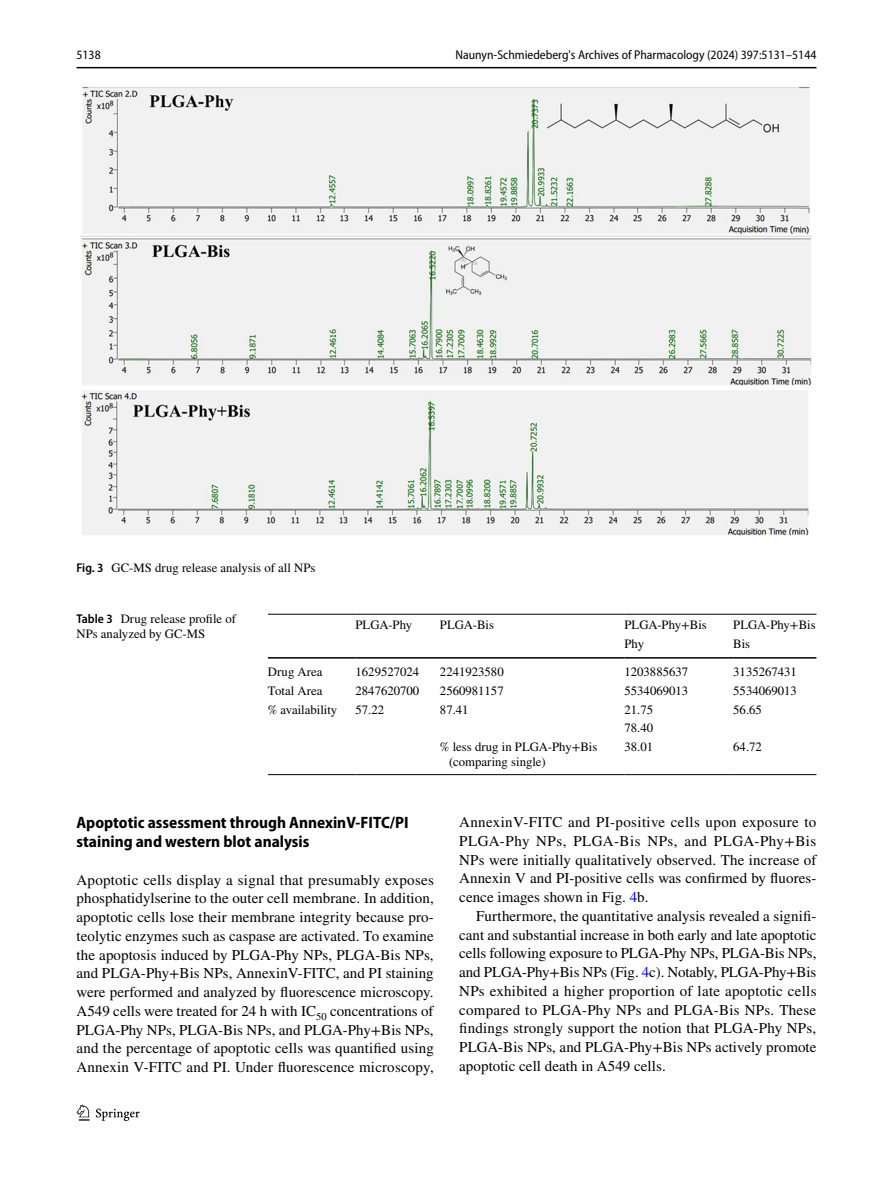
<style>
.page{position:relative;width:893px;height:1187px;background:#fff}
.page>*{position:absolute;margin:0;border:0;box-sizing:border-box;transform-origin:0 0}
.t1{font:700 semi-condensed 16.5px/18.8px "Myriad Pro";color:#000}
.t2{font:15px/18.8px "STIX";letter-spacing:.005em;color:#000;text-align:justify}
.t3{font:12.75px/15px "STIX";color:#000}
.t4{font:semi-condensed 12.75px "Myriad Pro";color:#000}
.s1{font-family:"Myriad Pro";font-weight:600;font-stretch:semi-condensed}
.s2{color:#00f}
</style>
<div class="page">
<hr style="left:77px;top:67px;width:739px;height:1px;background:#000">
<svg style="left:77px;top:1104px;width:12px;height:16px"></svg>
<svg style="left:96px;top:1108px;width:44px;height:12px"></svg>
<img style="left:81px;top:87px;width:731px;height:449px">
<hr style="left:268px;top:613px;width:87px;height:1px;background:#000">
<hr style="left:268px;top:657px;width:87px;height:1px;background:#000">
<hr style="left:356px;top:613px;width:84px;height:1px;background:#000">
<hr style="left:356px;top:657px;width:84px;height:1px;background:#000">
<hr style="left:440px;top:613px;width:184px;height:1px;background:#000">
<hr style="left:440px;top:657px;width:184px;height:1px;background:#000">
<hr style="left:624px;top:613px;width:109px;height:1px;background:#000">
<hr style="left:733px;top:613px;width:83px;height:1px;background:#000">
<hr style="left:624px;top:657px;width:109px;height:1px;background:#000">
<hr style="left:733px;top:657px;width:83px;height:1px;background:#000">
<hr style="left:268px;top:774px;width:87px;height:1px;background:#000">
<hr style="left:356px;top:774px;width:84px;height:1px;background:#000">
<hr style="left:440px;top:774px;width:184px;height:1px;background:#000">
<hr style="left:624px;top:774px;width:109px;height:1px;background:#000">
<hr style="left:733px;top:774px;width:83px;height:1px;background:#000">
<p class="t4" style="left:77px;top:48px;width:26px">5138</p>
<p class="t4" style="left:455px;top:48px;width:362px">Naunyn-Schmiedeberg's Archives of Pharmacology (2024) 397:5131–5144</p>
<p class="t3" style="left:77px;top:561px;width:240px"><span class="s1">Fig. 3</span> GC-MS drug release analysis of all NPs</p>
<p class="t3" style="left:77px;top:612px;width:161px"><span class="s1">Table 3</span> Drug release profile of<br>NPs analyzed by GC-MS</p>
<p class="t3" style="left:356px;top:618px;width:58px">PLGA-Phy</p>
<p class="t3" style="left:440px;top:618px;width:56px">PLGA-Bis</p>
<p class="t3" style="left:624px;top:618px;width:84px">PLGA-Phy+Bis</p>
<p class="t3" style="left:733px;top:618px;width:84px">PLGA-Phy+Bis</p>
<p class="t3" style="left:624px;top:637px;width:21px">Phy</p>
<p class="t3" style="left:733px;top:637px;width:19px">Bis</p>
<p class="t3" style="left:268px;top:665px;width:56px">Drug Area</p>
<p class="t3" style="left:356px;top:665px;width:65px">1629527024</p>
<p class="t3" style="left:440px;top:665px;width:65px">2241923580</p>
<p class="t3" style="left:624px;top:665px;width:65px">1203885637</p>
<p class="t3" style="left:733px;top:665px;width:65px">3135267431</p>
<p class="t3" style="left:268px;top:684px;width:56px">Total Area</p>
<p class="t3" style="left:356px;top:684px;width:65px">2847620700</p>
<p class="t3" style="left:440px;top:684px;width:65px">2560981157</p>
<p class="t3" style="left:624px;top:684px;width:65px">5534069013</p>
<p class="t3" style="left:733px;top:684px;width:65px">5534069013</p>
<p class="t3" style="left:268px;top:702px;width:71px">% availability</p>
<p class="t3" style="left:356px;top:702px;width:30px">57.22</p>
<p class="t3" style="left:440px;top:702px;width:30px">87.41</p>
<p class="t3" style="left:624px;top:702px;width:30px">21.75</p>
<p class="t3" style="left:733px;top:702px;width:30px">56.65</p>
<p class="t3" style="left:624px;top:721px;width:30px">78.40</p>
<p class="t3" style="left:449px;top:740px;width:150px;text-indent:-9px">% less drug in PLGA-Phy+Bis (comparing single)</p>
<p class="t3" style="left:624px;top:740px;width:30px">38.01</p>
<p class="t3" style="left:733px;top:740px;width:30px">64.72</p>
<p class="t1" style="left:77px;top:813px;width:334px">Apoptotic assessment through AnnexinV‑FITC/PI staining and western blot analysis</p>
<p class="t2" style="left:77px;top:871px;width:359px">Apoptotic cells display a signal that presumably exposes phosphatidylserine to the outer cell membrane. In addition, apoptotic cells lose their membrane integrity because pro&shy;teolytic enzymes such as caspase are activated. To examine the apoptosis induced by PLGA-Phy NPs, PLGA-Bis NPs, and PLGA-Phy+Bis NPs, AnnexinV-FITC, and PI staining were performed and analyzed by fluorescence microscopy.<br>A549 cells were treated for 24 h with IC<sub>50</sub> concentrations of PLGA-Phy NPs, PLGA-Bis NPs, and PLGA-Phy+Bis NPs, and the percentage of apoptotic cells was quantified using Annexin V-FITC and PI. Under fluorescence microscopy,</p>
<p class="t2" style="left:459px;top:813px;width:359px">AnnexinV-FITC and PI-positive cells upon exposure to PLGA-Phy NPs, PLGA-Bis NPs, and PLGA-Phy+Bis NPs were initially qualitatively observed. The increase of Annexin V and PI-positive cells was confirmed by fluores&shy;cence images shown in Fig. <span class="s2">4</span>b.</p>
<p class="t2" style="left:459px;top:907px;width:359px;text-indent:17px">Furthermore, the quantitative analysis revealed a signifi&shy;cant and substantial increase in both early and late apoptotic cells following exposure to PLGA-Phy NPs, PLGA-Bis NPs, and PLGA-Phy+Bis NPs (Fig. <span class="s2">4</span>c). Notably, PLGA-Phy+Bis NPs exhibited a higher proportion of late apoptotic cells compared to PLGA-Phy NPs and PLGA-Bis NPs. These findings strongly support the notion that PLGA-Phy NPs, PLGA-Bis NPs, and PLGA-Phy+Bis NPs actively promote apoptotic cell death in A549 cells.</p>
</div>
